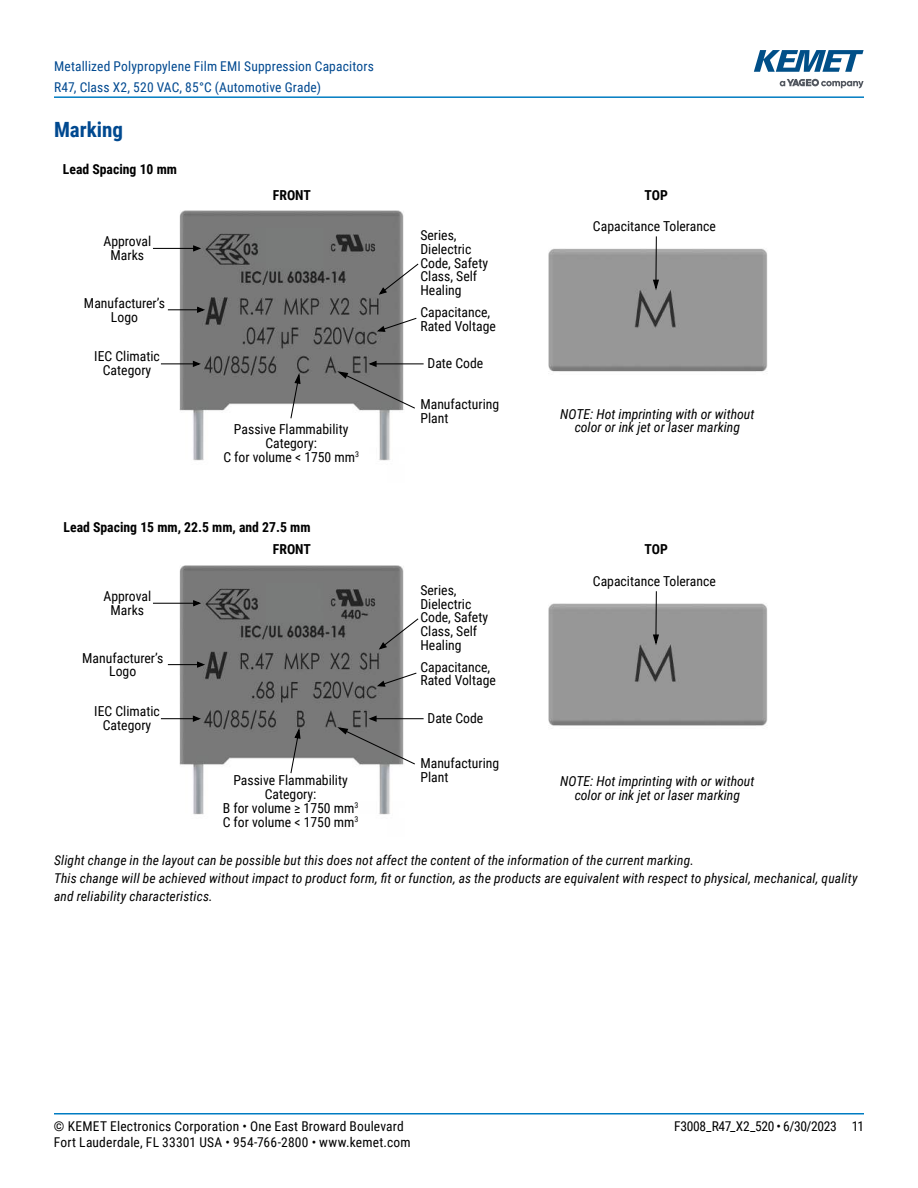
<style>
.page{position:relative;width:918px;height:1188px;background:#fff}
.page>*{position:absolute;margin:0;border:0;box-sizing:border-box;transform-origin:0 0}
.t1{font:700 21px "Roboto Condensed";color:#004990}
.t2{font:13.8px/13.8px "Roboto Condensed";color:#000;text-align:center}
.t3{font:italic 13.8px/13.8px "Roboto Condensed";color:#000;text-align:center}
.t4{font:700 13.8px "Roboto Condensed";color:#000}
.t5{font:italic 13.5px/18px "Roboto Condensed";letter-spacing:.01em;color:#000}
.t6{font:13.5px "Roboto Condensed";letter-spacing:.015em;color:#000}
.t7{font:13.5px/21px "Roboto Condensed";letter-spacing:.01em;color:#004990}
.t8{font:13.5px "Roboto Condensed";letter-spacing:-.025em;color:#000}
</style>
<div class="page">
<hr style="left:54px;top:1113px;width:810px;height:2px;background:#007cc2">
<hr style="left:54px;top:96px;width:810px;height:2px;background:#007cc2">
<svg style="left:780px;top:79px;width:84px;height:9px"></svg>
<svg style="left:754px;top:50px;width:110px;height:22px"></svg>
<img style="left:153px;top:210px;width:271px;height:251px">
<img style="left:548px;top:248px;width:220px;height:124px">
<hr style="left:153px;top:248px;width:41px;height:1px;background:#000">
<svg style="left:192px;top:244px;width:11px;height:9px"></svg>
<hr style="left:655px;top:236px;width:2px;height:45px;background:#000">
<svg style="left:652px;top:279px;width:8px;height:14px"></svg>
<hr style="left:168px;top:309px;width:30px;height:1px;background:#000">
<svg style="left:196px;top:306px;width:11px;height:8px"></svg>
<hr style="left:161px;top:363px;width:33px;height:1px;background:#000">
<svg style="left:192px;top:360px;width:11px;height:8px"></svg>
<hr style="left:376px;top:363px;width:48px;height:1px;background:#000">
<svg style="left:377px;top:263px;width:43px;height:33px"></svg>
<svg style="left:375px;top:317px;width:43px;height:16px"></svg>
<img style="left:153px;top:565px;width:271px;height:250px">
<img style="left:548px;top:603px;width:220px;height:123px">
<hr style="left:153px;top:603px;width:41px;height:1px;background:#000">
<svg style="left:192px;top:599px;width:11px;height:8px"></svg>
<hr style="left:655px;top:591px;width:2px;height:44px;background:#000">
<svg style="left:652px;top:633px;width:8px;height:15px"></svg>
<hr style="left:168px;top:664px;width:30px;height:1px;background:#000">
<svg style="left:196px;top:661px;width:11px;height:8px"></svg>
<hr style="left:161px;top:718px;width:33px;height:1px;background:#000">
<svg style="left:192px;top:715px;width:11px;height:8px"></svg>
<svg style="left:377px;top:617px;width:43px;height:34px"></svg>
<svg style="left:375px;top:672px;width:43px;height:15px"></svg>
<svg style="left:290px;top:725px;width:11px;height:49px"></svg>
<svg style="left:290px;top:370px;width:11px;height:49px"></svg>
<hr style="left:376px;top:718px;width:48px;height:1px;background:#000">
<svg style="left:335px;top:715px;width:81px;height:50px"></svg>
<svg style="left:335px;top:360px;width:81px;height:50px"></svg>
<p class="t7" style="left:54px;top:57px;width:321px">Metallized Polypropylene Film EMI Suppression Capacitors<br>R47, Class X2, 520 VAC, 85°C (Automotive Grade)</p>
<h1 class="t1" style="left:54px;top:115px;width:71px">Marking</h1>
<p class="t4" style="left:63px;top:163px;width:116px">Lead Spacing 10 mm</p>
<p class="t2" style="left:104px;top:235px;width:49px">Approval<br>Marks</p>
<p class="t2" style="left:84px;top:297px;width:83px">Manufacturerís<br>Logo</p>
<p class="t2" style="left:94px;top:350px;width:67px">IEC Climatic<br>Category</p>
<p class="t4" style="left:273px;top:189px;width:40px">FRONT</p>
<p class="t4" style="left:644px;top:189px;width:25px">TOP</p>
<p class="t2" style="left:223px;top:424px;width:137px">Passive Flammability<br>Category:<br>C for volume &lt; 1750 mm<sup>3</sup></p>
<p class="t2" style="left:420px;top:229px;width:69px;text-align:left">Series,<br>Dielectric<br>Code, Safety<br>Class, Self<br>Healing</p>
<p class="t2" style="left:420px;top:306px;width:77px;text-align:left">Capacitance,<br>Rated Voltage</p>
<p class="t2" style="left:428px;top:358px;width:57px">Date Code</p>
<p class="t2" style="left:593px;top:220px;width:124px">Capacitance Tolerance</p>
<p class="t2" style="left:420px;top:398px;width:80px;text-align:left">Manufacturing<br>Plant</p>
<p class="t3" style="left:560px;top:408px;width:196px">NOTE: Hot imprinting with or without color or ink jet or laser marking</p>
<p class="t4" style="left:64px;top:521px;width:249px">Lead Spacing 15 mm, 22.5 mm, and 27.5 mm</p>
<p class="t2" style="left:104px;top:590px;width:49px">Approval<br>Marks</p>
<p class="t2" style="left:82px;top:652px;width:83px">Manufacturerís<br>Logo</p>
<p class="t2" style="left:94px;top:705px;width:67px">IEC Climatic<br>Category</p>
<p class="t4" style="left:273px;top:544px;width:40px">FRONT</p>
<p class="t4" style="left:644px;top:544px;width:25px">TOP</p>
<p class="t2" style="left:223px;top:775px;width:137px">Passive Flammability<br>Category:<br>B for volume ≥ 1750 mm<sup>3<br></sup>C for volume &lt; 1750 mm<sup>3</sup></p>
<p class="t2" style="left:420px;top:584px;width:69px;text-align:left">Series,<br>Dielectric<br>Code, Safety<br>Class, Self<br>Healing</p>
<p class="t2" style="left:420px;top:661px;width:77px;text-align:left">Capacitance,<br>Rated Voltage</p>
<p class="t2" style="left:428px;top:712px;width:57px">Date Code</p>
<p class="t2" style="left:420px;top:758px;width:80px;text-align:left">Manufacturing<br>Plant</p>
<p class="t2" style="left:593px;top:575px;width:124px">Capacitance Tolerance</p>
<p class="t3" style="left:560px;top:775px;width:196px">NOTE: Hot imprinting with or without color or ink jet or laser marking</p>
<p class="t5" style="left:54px;top:850px;width:805px">Slight change in the layout can be possible but this does not affect the content of the information of the current marking.<br>This change will be achieved without impact to product form, 昀椀t or function, as the products are equivalent with respect to physical, mechanical, quality and reliability characteristics.</p>
<p class="t6" style="left:54px;top:1120px;width:351px">© KEMET Electronics Corporation • One East Broward Boulevard</p>
<p class="t8" style="left:674px;top:1120px;width:191px">F3008_R47_X2_520 • 6/30/2023 11</p>
<p class="t6" style="left:54px;top:1136px;width:358px">Fort Lauderdale, FL 33301 USA • 954-766-2800 • www.kemet.com</p>
</div>
